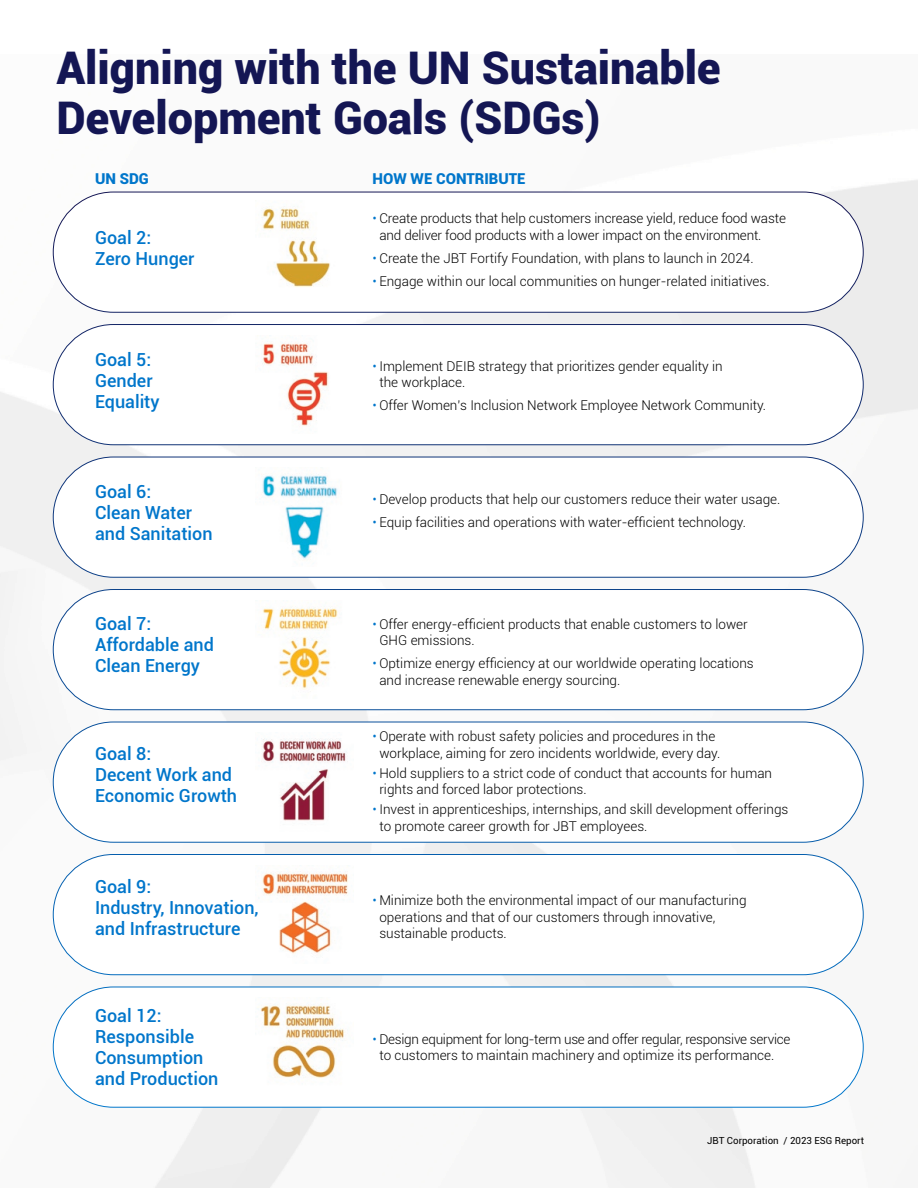
<style>
.page{position:relative;width:918px;height:1188px;background:#fff}
.page>*{position:absolute;margin:0;border:0;box-sizing:border-box;transform-origin:0 0}
.t1{font:900 45px/49.5px "Roboto";color:#141654}
.Body_Copy{font:500 18px/21px "Roboto";color:#0076cb}
.Body_Copy-2{font:900 15px "Roboto";color:#0076cb}
.t2{font:300 13.5px/16.5px "Roboto";color:#000}
.t3{font:300 13.5px/16.5px "Roboto";letter-spacing:-.02em;color:#000}
.t4{font:9.75px "Roboto";color:#000}
.s1{color:#0076cb}
</style>
<div class="page">
<img style="left:0;top:180px;width:918px;height:1008px">
<div style="left:53px;top:192px;width:810px;height:120px;background:#fff;border-radius:60px"></div>
<div style="left:53px;top:192px;width:811px;height:121px;border:1px solid #fff;border-radius:60px"></div>
<div style="left:53px;top:325px;width:810px;height:120px;background:#fff;border-radius:60px"></div>
<div style="left:53px;top:324px;width:811px;height:121px;border:1px solid #fff;border-radius:60px"></div>
<div style="left:53px;top:457px;width:810px;height:120px;background:#fff;border-radius:60px"></div>
<div style="left:53px;top:457px;width:811px;height:121px;border:1px solid #fff;border-radius:60px"></div>
<div style="left:53px;top:590px;width:810px;height:120px;background:#fff;border-radius:60px"></div>
<div style="left:53px;top:589px;width:811px;height:121px;border:1px solid #fff;border-radius:60px"></div>
<div style="left:53px;top:722px;width:810px;height:120px;background:#fff;border-radius:60px"></div>
<div style="left:53px;top:722px;width:811px;height:121px;border:1px solid #fff;border-radius:60px"></div>
<div style="left:53px;top:854px;width:810px;height:121px;background:#fff;border-radius:60px"></div>
<div style="left:53px;top:854px;width:811px;height:121px;border:1px solid #fff;border-radius:60px"></div>
<div style="left:53px;top:987px;width:810px;height:120px;background:#fff;border-radius:60px"></div>
<div style="left:53px;top:987px;width:811px;height:121px;border:1px solid #fff;border-radius:60px"></div>
<img style="left:262px;top:208px;width:68px;height:79px">
<img style="left:262px;top:342px;width:66px;height:84px">
<img style="left:262px;top:474px;width:76px;height:85px">
<img style="left:262px;top:608px;width:76px;height:82px">
<img style="left:262px;top:738px;width:85px;height:83px">
<img style="left:262px;top:873px;width:86px;height:81px">
<img style="left:260px;top:1005px;width:85px;height:73px">
<h2 class="t1" style="left:57px;top:42px;width:666px">Aligning with the UN Sustainable<br>Development Goals (SDGs)</h2>
<p class="Body_Copy-2" style="left:95px;top:168px;width:55px">UN SDG</p>
<p class="Body_Copy-2" style="left:373px;top:168px;width:155px">HOW WE CONTRIBUTE</p>
<p class="t2" style="left:379px;top:210px;width:408px;text-indent:-7px"><span class="s1">•</span> Create products that help customers increase yield, reduce food waste and deliver food products with a lower impact on the environment.</p>
<p class="t2" style="left:373px;top:249px;width:382px"><span class="s1">•</span> Create the JBT Fortify Foundation, with plans to launch in 2024.</p>
<p class="t2" style="left:373px;top:273px;width:399px"><span class="s1">•</span> Engage within our local communities on hunger-related initiatives.</p>
<p class="Body_Copy" style="left:95px;top:226px;width:101px">Goal 2:<br>Zero Hunger</p>
<p class="Body_Copy" style="left:95px;top:348px;width:66px">Goal 5:<br>Gender<br>Equality</p>
<p class="Body_Copy" style="left:95px;top:480px;width:119px">Goal 6:<br>Clean Water and Sanitation</p>
<p class="Body_Copy" style="left:95px;top:613px;width:120px">Goal 7:<br>Affordable and<br>Clean Energy</p>
<p class="Body_Copy" style="left:95px;top:743px;width:144px">Goal 8:<br>Decent Work and<br>Economic Growth</p>
<p class="Body_Copy" style="left:95px;top:875px;width:165px">Goal 9:<br>Industry, Innovation, and Infrastructure</p>
<p class="Body_Copy" style="left:95px;top:1005px;width:125px">Goal 12:<br>Responsible<br>Consumption and Production</p>
<p class="t2" style="left:379px;top:357px;width:345px;text-indent:-7px"><span class="s1">•</span> Implement DEIB strategy that prioritizes gender equality in the workplace.</p>
<p class="t2" style="left:373px;top:397px;width:395px"><span class="s1">•</span> Offer Women’s Inclusion Network Employee Network Community.</p>
<p class="t2" style="left:373px;top:490px;width:409px"><span class="s1">•</span> Develop products that help our customers reduce their water usage.</p>
<p class="t2" style="left:373px;top:514px;width:375px"><span class="s1">•</span> Equip facilities and operations with water-efficient technology.</p>
<p class="t2" style="left:379px;top:615px;width:370px;text-indent:-7px"><span class="s1">•</span> Offer energy-efficient products that enable customers to lower<br>GHG emissions.</p>
<p class="t2" style="left:379px;top:655px;width:376px;text-indent:-7px"><span class="s1">•</span> Optimize energy efficiency at our worldwide operating locations and increase renewable energy sourcing.</p>
<p class="t2" style="left:373px;top:728px;width:349px;text-align:center"><span class="s1">•</span> Operate with robust safety policies and procedures in the workplace, aiming for zero incidents worldwide, every day.</p>
<p class="t2" style="left:379px;top:764px;width:394px;text-indent:-7px"><span class="s1">•</span> Hold suppliers to a strict code of conduct that accounts for human rights and forced labor protections.</p>
<p class="t2" style="left:379px;top:801px;width:411px;text-indent:-7px"><span class="s1">•</span> Invest in apprenticeships, internships, and skill development offerings to promote career growth for JBT employees.</p>
<p class="t2" style="left:379px;top:892px;width:369px;text-indent:-7px"><span class="s1">•</span> Minimize both the environmental impact of our manufacturing operations and that of our customers through innovative, sustainable products.</p>
<p class="t3" style="left:379px;top:1030px;width:413px;text-indent:-7px"><span class="s1">•</span> Design equipment for long-term use and offer regular, responsive service to customers to maintain machinery and optimize its performance.</p>
<p class="t4" style="left:707px;top:1134px;width:158px">JBT Corporation / 2023 ESG Report</p>
</div>
